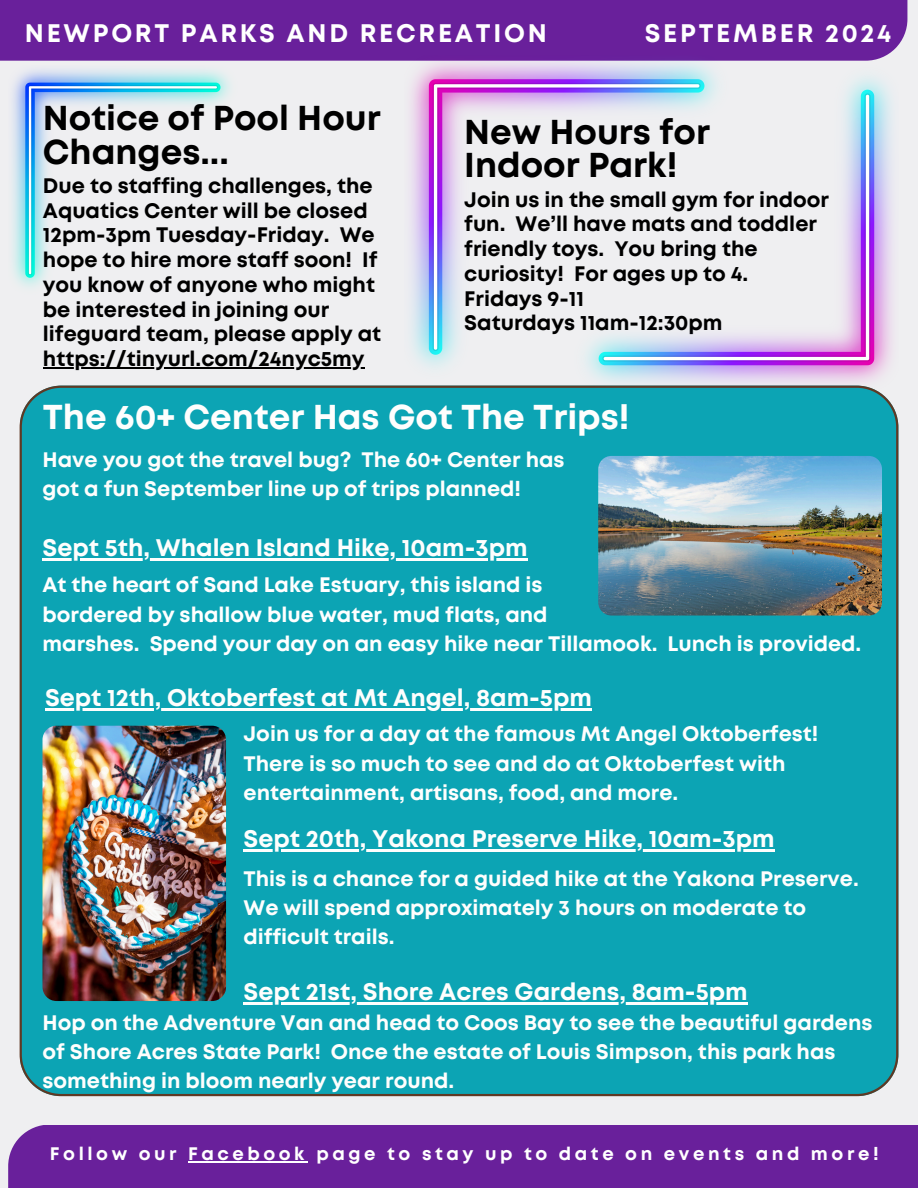
<style>
.page{position:relative;width:918px;height:1188px;background:#efeff1}
.page>*{position:absolute;margin:0;border:0;box-sizing:border-box;transform-origin:0 0}
.t1{font:700 34.5px/33.8px "Mont";color:#000}
.t2{font:700 34.5px "Mont";color:#fefefd}
.t3{font:700 25.35px "Mont";letter-spacing:.11em;color:#fff}
.t4{font:700 24px "Mont";color:#fefefd}
.t5{font:700 21px/29.2px "Mont";color:#fefefd}
.t6{font:700 21px/24.8px "Mont";color:#000}
.t7{font:700 21px/29.2px "Mont";color:#fff}
.t8{font:700 18.15px "Mont";letter-spacing:.2em;color:#fff}
</style>
<div class="page">
<div style="left:8px;top:1125px;width:910px;height:63px;background:#69209b"></div>
<div style="left:0;top:0;width:907px;height:61px;background:#69209b"></div>
<div style="left:20px;top:386px;width:878px;height:710px;background:#0ca4b4"></div>
<img style="left:42px;top:726px;width:184px;height:275px;border-radius:14px">
<img style="left:598px;top:456px;width:284px;height:160px;border-radius:13px">
<hr style="left:244px;top:850px;width:531px;height:2px;background:#fefefd">
<hr style="left:45px;top:708px;width:547px;height:3px;background:#fefefd">
<hr style="left:42px;top:558px;width:486px;height:3px;background:#fefefd">
<hr style="left:244px;top:1002px;width:504px;height:3px;background:#fefefd">
<img style="left:12px;top:69px;width:218px;height:218px">
<svg style="left:25px;top:83px;width:196px;height:195px"></svg>
<img style="left:405px;top:60px;width:324px;height:307px">
<svg style="left:429px;top:79px;width:145px;height:276px"></svg>
<svg style="left:433px;top:83px;width:141px;height:268px"></svg>
<hr style="left:188px;top:1161px;width:120px;height:2px;background:#fff">
<hr style="left:43px;top:367px;width:322px;height:1px;background:#000">
<img style="left:574px;top:66px;width:324px;height:323px">
<svg style="left:599px;top:90px;width:275px;height:275px"></svg>
<svg style="left:602px;top:93px;width:269px;height:269px"></svg>
<h3 class="t3" style="left:25px;top:24px;width:523px">NEWPORT PARKS AND RECREATION</h3>
<p class="t3" style="left:645px;top:24px;width:248px">SEPTEMBER 2024</p>
<h3 class="t1" style="left:43px;top:103px;width:339px">Notice of Pool Hour<br>Changes...</h3>
<h4 class="t6" style="left:43px;top:175px;width:340px">Due to staffing challenges, the<br>Aquatics Center will be closed<br>12pm-3pm Tuesday-Friday. We hope to hire more staff soon! If you know of anyone who might be interested in joining our lifeguard team, please apply at</h4>
<h3 class="t6" style="left:43px;top:348px;width:323px">https://tinyurl.com/24nyc5my</h3>
<h4 class="t1" style="left:464px;top:117px;width:247px">New Hours for<br>Indoor Park!</h4>
<p class="t6" style="left:464px;top:189px;width:366px">Join us in the small gym for indoor fun. We’ll have mats and toddler friendly toys. You bring the curiosity! For ages up to 4.<br>Fridays 9-11<br>Saturdays 11am-12:30pm</p>
<h1 class="t2" style="left:43px;top:404px;width:588px">The 60+ Center Has Got The Trips!</h1>
<p class="t5" style="left:42px;top:446px;width:524px">Have you got the travel bug? The 60+ Center has got a fun September line up of trips planned!</p>
<h1 class="t4" style="left:42px;top:539px;width:487px">Sept 5th, Whalen Island Hike, 10am-3pm</h1>
<h4 class="t7" style="left:42px;top:572px;width:820px">At the heart of Sand Lake Estuary, this island is<br>bordered by shallow blue water, mud flats, and<br>marshes. Spend your day on an easy hike near Tillamook. Lunch is provided.</h4>
<h4 class="t4" style="left:45px;top:689px;width:548px">Sept 12th, Oktoberfest at Mt Angel, 8am-5pm</h4>
<h1 class="t5" style="left:244px;top:721px;width:576px">Join us for a day at the famous Mt Angel Oktoberfest!<br>There is so much to see and do at Oktoberfest with entertainment, artisans, food, and more.</h1>
<p class="t4" style="left:244px;top:830px;width:533px">Sept 20th, Yakona Preserve Hike, 10am-3pm</p>
<p class="t5" style="left:244px;top:865px;width:617px">This is a chance for a guided hike at the Yakona Preserve.<br>We will spend approximately 3 hours on moderate to difficult trails.</p>
<h4 class="t4" style="left:244px;top:983px;width:506px">Sept 21st, Shore Acres Gardens, 8am-5pm</h4>
<p class="t5" style="left:42px;top:1009px;width:832px">Hop on the Adventure Van and head to Coos Bay to see the beautiful gardens of Shore Acres State Park! Once the estate of Louis Simpson, this park has something in bloom nearly year round.</p>
<h4 class="t8" style="left:50px;top:1147px;width:830px">Follow our Facebook page to stay up to date on events and more!</h4>
</div>
